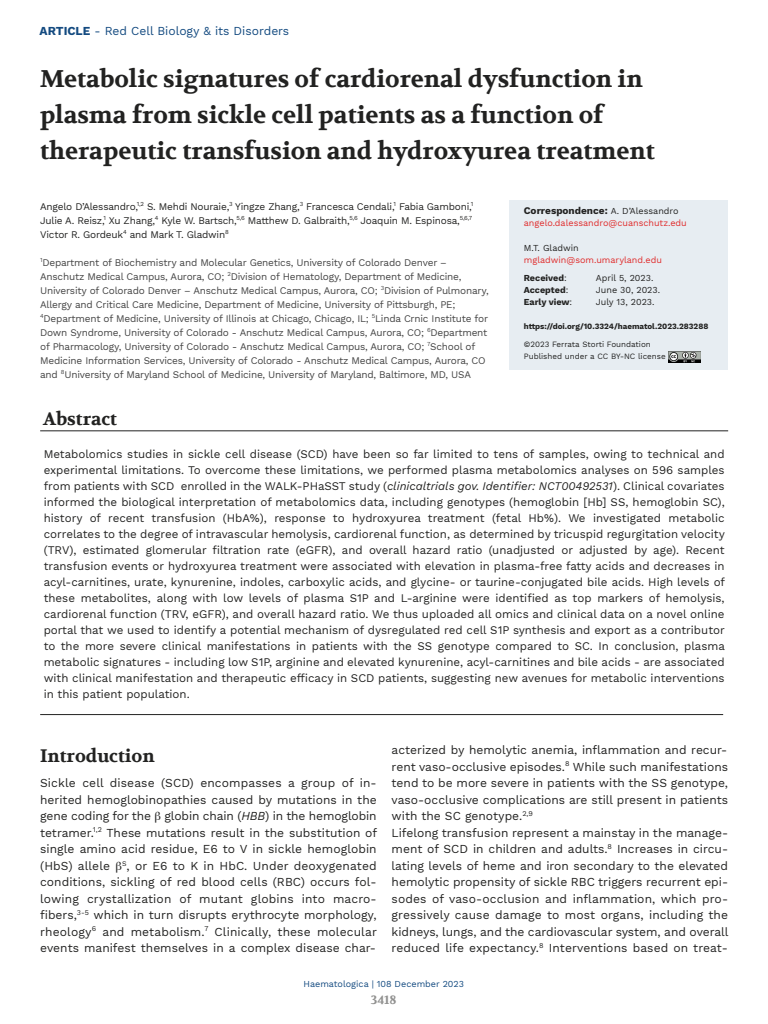
<style>
.page{position:relative;width:768px;height:1024px;background:#fff}
.page>*{position:absolute;margin:0;border:0;box-sizing:border-box;transform-origin:0 0}
.t1{font:700 24px/36px "Volkhov";color:#222221}
.t2{font:700 18px "Volkhov";color:#222221}
.t3{font:12px/16.5px "Work Sans";color:#222221;text-align:justify}
.t4{font:12px "Work Sans";color:#134a80}
.t5{font:700 12px "Volkhov";color:#919190}
.t6{font:11.5px/16px "Work Sans";color:#222221;text-align:justify}
.t7{font:10px/14px "Work Sans";letter-spacing:-.02em;color:#444}
.t8{font:10px/14px "Work Sans";letter-spacing:-.02em;color:#222221;text-align:justify}
.t9{font:700 10px "Work Sans";color:#222221}
.t10{font:9px/18px "Work Sans";color:#e02b2b}
.t11{font:9px "Work Sans";color:#222221}
.t12{font:9px "Work Sans";color:#134a80}
.t13{font:700 9px "Work Sans";color:#222221}
.t14{font:8px/12px "Work Sans";color:#222221}
.t15{font:700 8px "Work Sans";color:#222221}
.s1{font-weight:700}
.s2{font-weight:400;font-size:9px}
.s3{font-weight:700;color:#222221}
.s4{color:#222221}
.s5{font-weight:400}
.s6{font-style:italic}
</style>
<div class="page">
<hr style="left:40px;top:714px;width:683px;height:1px;background:#222221">
<hr style="left:40px;top:431px;width:688px;height:1px;background:#222221">
<div style="left:510px;top:201px;width:218px;height:169px;background:#e7edf2"></div>
<img style="left:668px;top:351px;width:32px;height:11px">
<p class="t4" style="left:40px;top:24px;width:251px"><span class="s1">ARTICLE</span> - Red Cell Biology &amp; its Disorders</p>
<h1 class="t1" style="left:40px;top:61px;width:617px">Metabolic signatures of cardiorenal dysfunction in plasma from sickle cell patients as a function of therapeutic transfusion and hydroxyurea treatment</h1>
<p class="t8" style="left:40px;top:199px;width:434px">Angelo D’Alessandro,<sup>1,2</sup> S. Mehdi Nouraie,<sup>3</sup> Yingze Zhang,<sup>3</sup> Francesca Cendali,<sup>1</sup> Fabia Gamboni,<sup>1<br></sup>Julie A. Reisz,<sup>1</sup> Xu Zhang,<sup>4</sup> Kyle W. Bartsch,<sup>5,6</sup> Matthew D. Galbraith,<sup>5,6</sup> Joaquin M. Espinosa,<sup>5,6,7<br></sup>Victor R. Gordeuk<sup>4</sup> and Mark T. Gladwin<sup>8</sup></p>
<p class="t7" style="left:40px;top:255px;width:450px"><sup>1</sup>Department of Biochemistry and Molecular Genetics, University of Colorado Denver – Anschutz Medical Campus, Aurora, CO; <sup>2</sup>Division of Hematology, Department of Medicine, University of Colorado Denver – Anschutz Medical Campus, Aurora, CO; <sup>3</sup>Division of Pulmonary, Allergy and Critical Care Medicine, Department of Medicine, University of Pittsburgh, PE; <sup>4</sup>Department of Medicine, University of Illinois at Chicago, Chicago, IL; <sup>5</sup>Linda Crnic Institute for Down Syndrome, University of Colorado - Anschutz Medical Campus, Aurora, CO; <sup>6</sup>Department of Pharmacology, University of Colorado - Anschutz Medical Campus, Aurora, CO; <sup>7</sup>School of Medicine Information Services, University of Colorado - Anschutz Medical Campus, Aurora, CO and <sup>8</sup>University of Maryland School of Medicine, University of Maryland, Baltimore, MD, USA</p>
<h2 class="t2" style="left:43px;top:407px;width:75px">Abstract</h2>
<p class="t9" style="left:524px;top:205px;width:156px">Correspondence: <span class="s2">A. D’Alessandro</span></p>
<p class="t10" style="left:524px;top:214px;width:165px">angelo.dalessandro@cuanschutz.edu</p>
<p class="t11" style="left:524px;top:243px;width:56px">M.T. Gladwin</p>
<p class="t10" style="left:524px;top:251px;width:140px">mgladwin@som.umaryland.edu<br><span class="s3">Received</span><span class="s4">:</span></p>
<p class="t11" style="left:596px;top:273px;width:59px">April 5, 2023.</p>
<p class="t13" style="left:524px;top:285px;width:46px">Accepted<span class="s5">:</span></p>
<p class="t11" style="left:596px;top:285px;width:66px">June 30, 2023.</p>
<p class="t13" style="left:524px;top:297px;width:50px">Early view<span class="s5">:</span></p>
<p class="t11" style="left:596px;top:297px;width:60px">July 13, 2023.</p>
<p class="t15" style="left:524px;top:322px;width:186px">https://doi.org/10.3324/haematol.2023.283288</p>
<p class="t14" style="left:524px;top:339px;width:143px">©2023 Ferrata Storti Foundation<br>Published under a CC BY-NC license</p>
<p class="t6" style="left:44px;top:447px;width:683px">Metabolomics studies in sickle cell disease (SCD) have been so far limited to tens of samples, owing to technical and experimental limitations. To overcome these limitations, we performed plasma metabolomics analyses on 596 samples from patients with SCD enrolled in the WALK-PHaSST study (<span class="s6">clinicaltrials gov. Identifier: NCT00492531</span>). Clinical covariates informed the biological interpretation of metabolomics data, including genotypes (hemoglobin [Hb] SS, hemoglobin SC), history of recent transfusion (HbA%), response to hydroxyurea treatment (fetal Hb%). We investigated metabolic correlates to the degree of intravascular hemolysis, cardiorenal function, as determined by tricuspid regurgitation velocity (TRV), estimated glomerular filtration rate (eGFR), and overall hazard ratio (unadjusted or adjusted by age). Recent transfusion events or hydroxyurea treatment were associated with elevation in plasma-free fatty acids and decreases in acyl-carnitines, urate, kynurenine, indoles, carboxylic acids, and glycine- or taurine-conjugated bile acids. High levels of these metabolites, along with low levels of plasma S1P and L-arginine were identified as top markers of hemolysis, cardiorenal function (TRV, eGFR), and overall hazard ratio. We thus uploaded all omics and clinical data on a novel online portal that we used to identify a potential mechanism of dysregulated red cell S1P synthesis and export as a contributor to the more severe clinical manifestations in patients with the SS genotype compared to SC. In conclusion, plasma metabolic signatures - including low S1P, arginine and elevated kynurenine, acyl-carnitines and bile acids - are associated with clinical manifestation and therapeutic efficacy in SCD patients, suggesting new avenues for metabolic interventions in this patient population.</p>
<p class="t3" style="left:392px;top:742px;width:339px;text-align:left">acterized by hemolytic anemia, inflammation and recur&shy;rent vaso-occlusive episodes.<sup>8</sup> While such manifestations tend to be more severe in patients with the SS genotype, vaso-occlusive complications are still present in patients with the SC genotype.<sup>2,9<br></sup>Lifelong transfusion represent a mainstay in the manage&shy;ment of SCD in children and adults.<sup>8</sup> Increases in circu&shy;lating levels of heme and iron secondary to the elevated hemolytic propensity of sickle RBC triggers recurrent epi&shy;sodes of vaso-occlusion and inflammation, which pro&shy;gressively cause damage to most organs, including the kidneys, lungs, and the cardiovascular system, and overall reduced life expectancy.<sup>8</sup> Interventions based on treat-</p>
<p class="t12" style="left:303px;top:978px;width:162px">Haematologica | 108 December 2023</p>
<p class="t5" style="left:371px;top:992px;width:27px">3418</p>
<h2 class="t2" style="left:40px;top:745px;width:116px">Introduction</h2>
<p class="t3" style="left:40px;top:775px;width:339px">Sickle cell disease (SCD) encompasses a group of in&shy;herited hemoglobinopathies caused by mutations in the gene coding for the globin chain (<span class="s6">HBB</span>) in the hemoglobin tetramer.<sup>1,2</sup> These mutations result in the substitution of single amino acid residue, E6 to V in sickle hemoglobin (HbS) allele <sup>S</sup>, or E6 to K in HbC. Under deoxygenated conditions, sickling of red blood cells (RBC) occurs fol&shy;lowing crystallization of mutant globins into macro&shy;fibers,<sup>3-5</sup> which in turn disrupts erythrocyte morphology, rheology<sup>6</sup> and metabolism.<sup>7</sup> Clinically, these molecular events manifest themselves in a complex disease char-</p>
</div>
